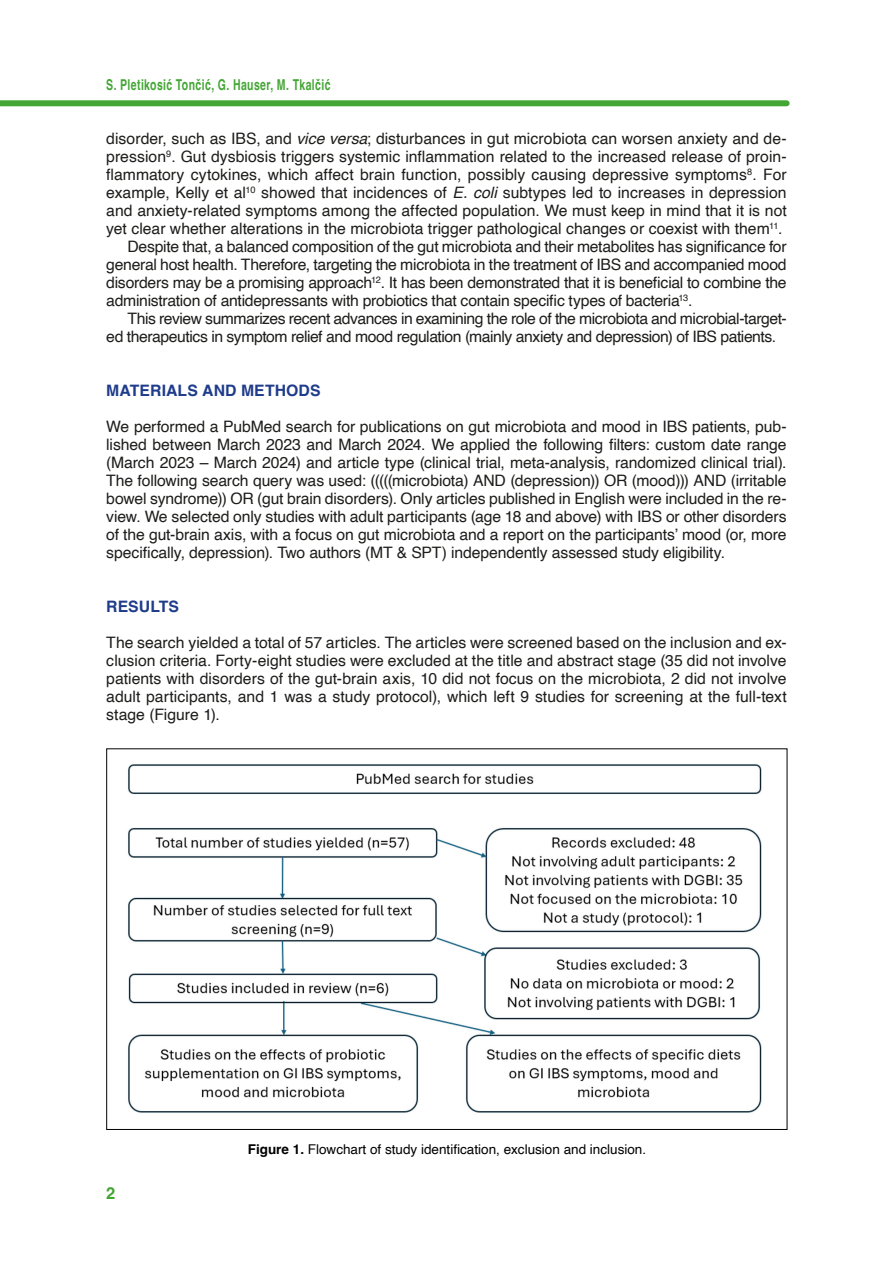
<style>
.page{position:relative;width:893px;height:1263px;background:#fff}
.page>*{position:absolute;margin:0;border:0;box-sizing:border-box;transform-origin:0 0}
.t1{font:700 16.5px "Helvetica";color:#44a635}
.t2{font:15.75px/18px "Helvetica";letter-spacing:-.01em;color:#1d1d1b;text-align:justify}
.t3{font:15.75px "Helvetica";letter-spacing:-.03em;color:#1d1d1b}
.t4{font:700 15.75px "Helvetica";letter-spacing:.005em;color:#1f3c8b}
.t5{font:700 15px "Helvetica";letter-spacing:.04em;color:#44a635;scale:.7 1}
.t6{font:13.5px "Helvetica";color:#000}
.s1{font-style:italic}
.s2{font-weight:700}
</style>
<div class="page">
<div style="left:0;top:100px;width:787px;height:6px;background:#44a635"></div>
<img style="left:128px;top:764px;width:634px;height:349px">
<p class="t5" style="left:106px;top:75px;width:322px">S. Pletikosić Tončić, G. Hauser, M. Tkalčić</p>
<p class="t2" style="left:106px;top:130px;width:682px">disorder, such as IBS, and <span class="s1">vice versa</span>; disturbances in gut microbiota can worsen anxiety and de-</p>
<p class="t2" style="left:106px;top:148px;width:682px">pression<sup>9</sup>. Gut dysbiosis triggers systemic inflammation related to the increased release of proin-</p>
<p class="t2" style="left:106px;top:166px;width:682px">flammatory cytokines, which affect brain function, possibly causing depressive symptoms<sup>8</sup>. For</p>
<p class="t2" style="left:106px;top:184px;width:682px">example, Kelly et al<sup>10</sup> showed that incidences of <span class="s1">E. coli</span> subtypes led to increases in depression</p>
<p class="t2" style="left:106px;top:202px;width:682px">and anxiety-related symptoms among the affected population. We must keep in mind that it is not</p>
<p class="t2" style="left:106px;top:220px;width:678px">yet clear whether alterations in the microbiota trigger pathological changes or coexist with them<sup>11</sup>.</p>
<p class="t2" style="left:128px;top:238px;width:661px">Despite that, a balanced composition of the gut microbiota and their metabolites has significance for</p>
<p class="t2" style="left:106px;top:256px;width:682px">general host health. Therefore, targeting the microbiota in the treatment of IBS and accompanied mood</p>
<p class="t2" style="left:106px;top:274px;width:682px">disorders may be a promising approach<sup>12</sup>. It has been demonstrated that it is beneficial to combine the</p>
<p class="t2" style="left:106px;top:292px;width:588px">administration of antidepressants with probiotics that contain specific types of bacteria<sup>13</sup>.</p>
<p class="t3" style="left:128px;top:306px;width:661px">This review summarizes recent advances in examining the role of the microbiota and microbial-target-</p>
<p class="t3" style="left:106px;top:324px;width:671px">ed therapeutics in symptom relief and mood regulation (mainly anxiety and depression) of IBS patients.</p>
<p class="t4" style="left:106px;top:381px;width:216px">MATERIALS AND METHODS</p>
<p class="t2" style="left:106px;top:418px;width:682px">We performed a PubMed search for publications on gut microbiota and mood in IBS patients, pub&shy;lished between March 2023 and March 2024. We applied the following filters: custom date range (March 2023 – March 2024) and article type (clinical trial, meta-analysis, randomized clinical trial).<br>The following search query was used: (((((microbiota) AND (depression)) OR (mood))) AND (irritable bowel syndrome)) OR (gut brain disorders). Only articles published in English were included in the re&shy;view. We selected only studies with adult participants (age 18 and above) with IBS or other disorders of the gut-brain axis, with a focus on gut microbiota and a report on the participants’ mood (or, more specifically, depression). Two authors (MT &amp; SPT) independently assessed study eligibility.</p>
<p class="t4" style="left:106px;top:597px;width:74px">RESULTS</p>
<p class="t2" style="left:106px;top:634px;width:682px">The search yielded a total of 57 articles. The articles were screened based on the inclusion and ex&shy;clusion criteria. Forty-eight studies were excluded at the title and abstract stage (35 did not involve patients with disorders of the gut-brain axis, 10 did not focus on the microbiota, 2 did not involve adult participants, and 1 was a study protocol), which left 9 studies for screening at the full-text stage (Figure 1).</p>
<p class="t1" style="left:106px;top:1183px;width:11px">2</p>
<p class="t6" style="left:248px;top:1139px;width:400px"><span class="s2">Figure 1.</span> Flowchart of study identification, exclusion and inclusion.</p>
</div>
